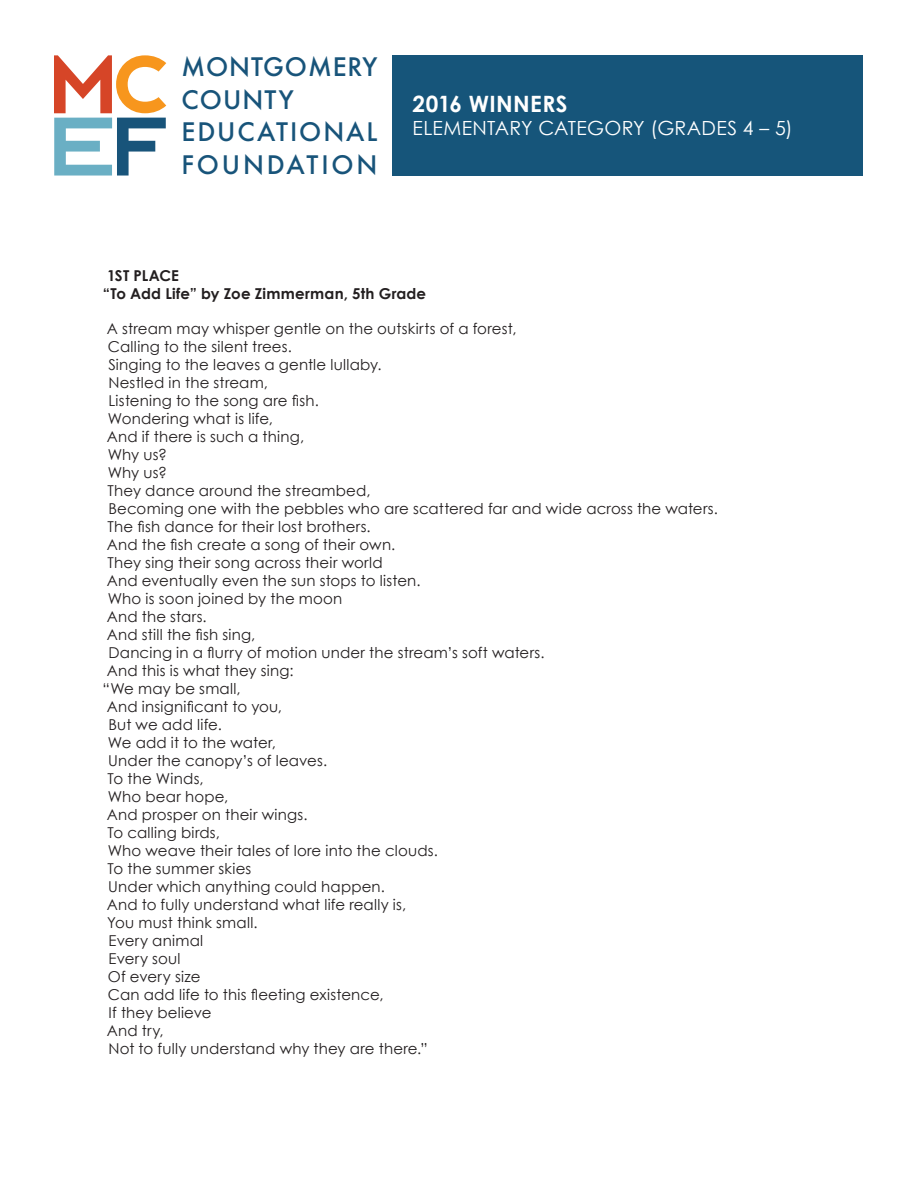
<style>
.page{position:relative;width:918px;height:1188px;background:#fff}
.page>*{position:absolute;margin:0;border:0;box-sizing:border-box;transform-origin:0 0}
.t1{font:500 24.75px/32.7px "Futura";letter-spacing:.075em;color:#18547a}
.t2{font:700 22.5px "Century Gothic";letter-spacing:.015em;color:#fff}
.t3{font:19.5px "Century Gothic";letter-spacing:.015em;color:#fff}
.t4{font:15px "Century Gothic";letter-spacing:.01em;color:#231f20}
.t5{font:700 15px "Century Gothic";letter-spacing:.01em;color:#231f20}
</style>
<div class="page">
<svg style="left:54px;top:55px;width:112px;height:121px"></svg>
<div style="left:392px;top:55px;width:471px;height:120px;background:#16557a"></div>
<h1 class="t1" style="left:182px;top:50px;width:197px">MONTGOMERY<br>COUNTY<br>EDUCATIONAL<br>FOUNDATION</h1>
<h2 class="t2" style="left:413px;top:89px;width:156px">2016 WINNERS</h2>
<h3 class="t3" style="left:413px;top:116px;width:382px">ELEMENTARY CATEGORY (GRADES 4 – 5)</h3>
<p class="t5" style="left:107px;top:266px;width:74px">1ST PLACE</p>
<p class="t5" style="left:103px;top:284px;width:325px">“To Add Life” by Zoe Zimmerman, 5th Grade</p>
<p class="t4" style="left:107px;top:320px;width:411px">A stream may whisper gentle on the outskirts of a forest,</p>
<p class="t4" style="left:108px;top:338px;width:185px">Calling to the silent trees.</p>
<p class="t4" style="left:108px;top:356px;width:275px">Singing to the leaves a gentle lullaby.</p>
<p class="t4" style="left:108px;top:374px;width:161px">Nestled in the stream,</p>
<p class="t4" style="left:108px;top:392px;width:212px">Listening to the song are fish.</p>
<p class="t4" style="left:108px;top:410px;width:167px">Wondering what is life,</p>
<p class="t4" style="left:107px;top:428px;width:199px">And if there is such a thing,</p>
<p class="t4" style="left:108px;top:446px;width:61px">Why us?</p>
<p class="t4" style="left:108px;top:464px;width:61px">Why us?</p>
<p class="t4" style="left:108px;top:482px;width:264px">They dance around the streambed,</p>
<p class="t4" style="left:108px;top:500px;width:611px">Becoming one with the pebbles who are scattered far and wide across the waters.</p>
<p class="t4" style="left:108px;top:518px;width:265px">The fish dance for their lost brothers.</p>
<p class="t4" style="left:107px;top:536px;width:290px">And the fish create a song of their own.</p>
<p class="t4" style="left:108px;top:554px;width:277px">They sing their song across their world</p>
<p class="t4" style="left:107px;top:572px;width:315px">And eventually even the sun stops to listen.</p>
<p class="t4" style="left:108px;top:590px;width:236px">Who is soon joined by the moon</p>
<p class="t4" style="left:107px;top:608px;width:101px">And the stars.</p>
<p class="t4" style="left:107px;top:626px;width:150px">And still the fish sing,</p>
<p class="t4" style="left:108px;top:644px;width:438px">Dancing in a flurry of motion under the stream’s soft waters.</p>
<p class="t4" style="left:107px;top:662px;width:188px">And this is what they sing:</p>
<p class="t4" style="left:103px;top:680px;width:140px">“We may be small,</p>
<p class="t4" style="left:107px;top:698px;width:177px">And insignificant to you,</p>
<p class="t4" style="left:108px;top:716px;width:115px">But we add life.</p>
<p class="t4" style="left:108px;top:734px;width:170px">We add it to the water,</p>
<p class="t4" style="left:108px;top:752px;width:220px">Under the canopy’s of leaves.</p>
<p class="t4" style="left:108px;top:770px;width:98px">To the Winds,</p>
<p class="t4" style="left:108px;top:788px;width:122px">Who bear hope,</p>
<p class="t4" style="left:107px;top:806px;width:202px">And prosper on their wings.</p>
<p class="t4" style="left:108px;top:824px;width:114px">To calling birds,</p>
<p class="t4" style="left:108px;top:842px;width:332px">Who weave their tales of lore into the clouds.</p>
<p class="t4" style="left:108px;top:860px;width:145px">To the summer skies</p>
<p class="t4" style="left:108px;top:878px;width:278px">Under which anything could happen.</p>
<p class="t4" style="left:107px;top:896px;width:301px">And to fully understand what life really is,</p>
<p class="t4" style="left:107px;top:914px;width:152px">You must think small.</p>
<p class="t4" style="left:108px;top:932px;width:96px">Every animal</p>
<p class="t4" style="left:108px;top:950px;width:74px">Every soul</p>
<p class="t4" style="left:108px;top:968px;width:94px">Of every size</p>
<p class="t4" style="left:108px;top:986px;width:277px">Can add life to this fleeting existence,</p>
<p class="t4" style="left:109px;top:1004px;width:104px">If they believe</p>
<p class="t4" style="left:107px;top:1022px;width:58px">And try,</p>
<p class="t4" style="left:108px;top:1040px;width:321px">Not to fully understand why they are there.”</p>
</div>
